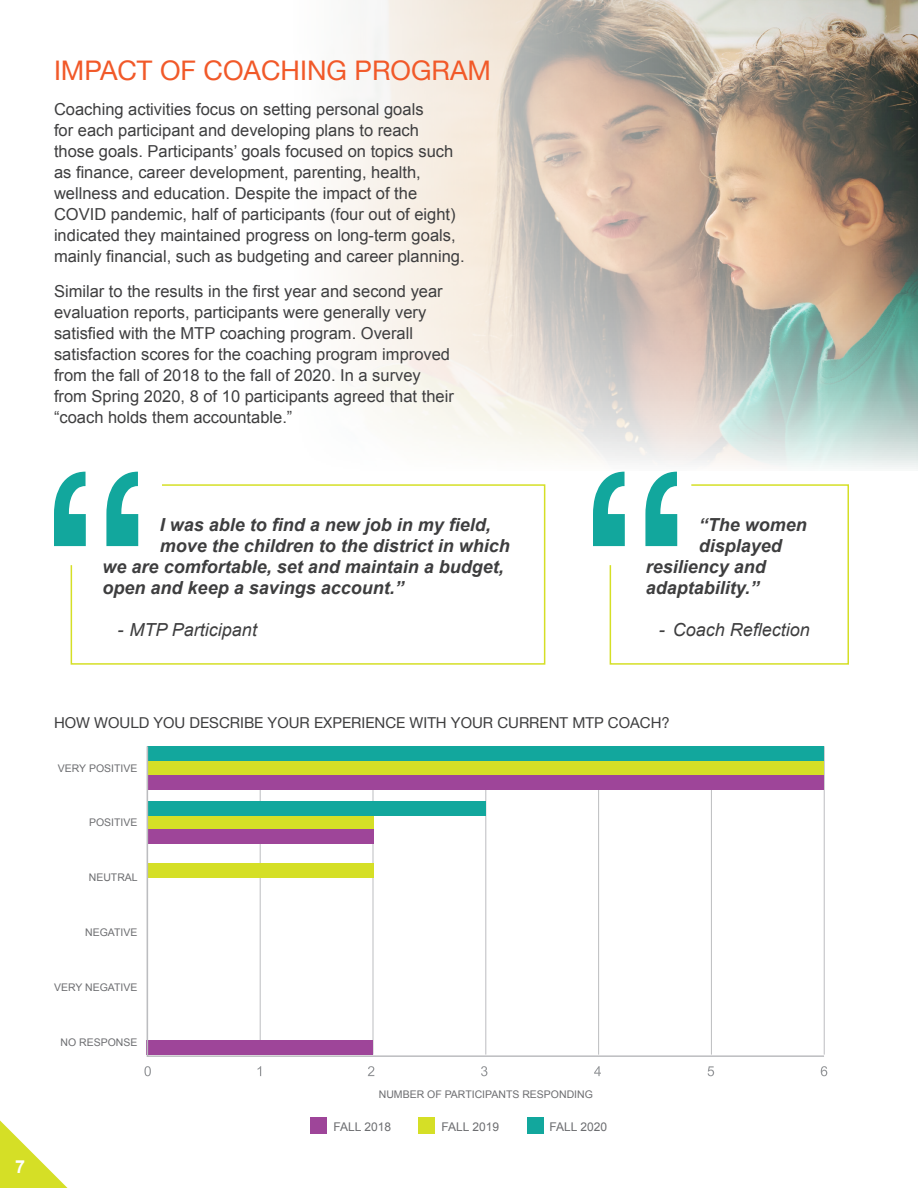
<style>
.page{position:relative;width:918px;height:1188px;background:#fff}
.page>*{position:absolute;margin:0;border:0;box-sizing:border-box;transform-origin:0 0}
.t1{font:27px "Helvetica Neue";color:#f15929}
.t2{font:italic 700 18px "Arial";color:#3e3e3f}
.t3{font:italic 18px "Arial";color:#3e3e3f}
.t4{font:700 18px "Arial";color:#fff}
.t5{font:16.5px/21px "Arial";color:#3e3e3f}
.t6{font:15px "Helvetica Neue";color:#3e3e3f}
.t7{font:12px "Arial";color:#6c6d70}
.t8{font:10.5px "Arial";color:#6c6d70}
</style>
<div class="page">
<svg style="left:0;top:1120px;width:68px;height:68px"></svg>
<img style="left:336px;top:0;width:582px;height:469px">
<hr style="left:824px;top:746px;width:1px;height:309px;background:#bcbdc0">
<hr style="left:711px;top:746px;width:1px;height:309px;background:#bcbdc0">
<hr style="left:598px;top:746px;width:1px;height:309px;background:#bcbdc0">
<hr style="left:373px;top:746px;width:1px;height:309px;background:#bcbdc0">
<hr style="left:486px;top:746px;width:1px;height:309px;background:#bcbdc0">
<hr style="left:260px;top:746px;width:1px;height:309px;background:#bcbdc0">
<div style="left:147px;top:761px;width:677px;height:14px;background:#d5df26"></div>
<div style="left:147px;top:775px;width:677px;height:14px;background:#9e4599"></div>
<div style="left:147px;top:746px;width:677px;height:15px;background:#12a79d"></div>
<div style="left:147px;top:863px;width:226px;height:14px;background:#d5df26"></div>
<div style="left:147px;top:1040px;width:226px;height:15px;background:#9e4599"></div>
<div style="left:147px;top:815px;width:226px;height:15px;background:#d5df26"></div>
<div style="left:147px;top:801px;width:338px;height:14px;background:#12a79d"></div>
<div style="left:147px;top:830px;width:226px;height:14px;background:#9e4599"></div>
<svg style="left:144px;top:1066px;width:7px;height:10px"></svg>
<svg style="left:258px;top:1066px;width:3px;height:10px"></svg>
<svg style="left:368px;top:1066px;width:6px;height:10px"></svg>
<svg style="left:481px;top:1066px;width:6px;height:10px"></svg>
<svg style="left:594px;top:1066px;width:7px;height:10px"></svg>
<svg style="left:708px;top:1066px;width:6px;height:10px"></svg>
<svg style="left:821px;top:1066px;width:6px;height:10px"></svg>
<div style="left:310px;top:1118px;width:16px;height:16px;background:#9e4599"></div>
<div style="left:419px;top:1118px;width:16px;height:16px;background:#d5df26"></div>
<div style="left:527px;top:1118px;width:16px;height:16px;background:#12a79d"></div>
<svg style="left:54px;top:472px;width:84px;height:74px"></svg>
<svg style="left:70px;top:484px;width:476px;height:181px"></svg>
<svg style="left:593px;top:472px;width:256px;height:193px"></svg>
<hr style="left:147px;top:1055px;width:677px;height:2px;background:#bcbdc0">
<hr style="left:147px;top:746px;width:1px;height:311px;background:#bcbdc0">
<p class="t1" style="left:54px;top:51px;width:439px">IMPACT OF COACHING PROGRAM</p>
<p class="t5" style="left:54px;top:99px;width:412px">Coaching activities focus on setting personal goals<br>for each participant and developing plans to reach<br>those goals. Participants’ goals focused on topics such as finance, career development, parenting, health, wellness and education. Despite the impact of the COVID pandemic, half of participants (four out of eight) indicated they maintained progress on long-term goals, mainly financial, such as budgeting and career planning.</p>
<p class="t5" style="left:54px;top:281px;width:401px">Similar to the results in the first year and second year evaluation reports, participants were generally very satisfied with the MTP coaching program. Overall satisfaction scores for the coaching program improved from the fall of 2018 to the fall of 2020. In a survey from Spring 2020, 8 of 10 participants agreed that their “coach holds them accountable.”</p>
<p class="t2" style="left:160px;top:513px;width:333px">I was able to find a new job in my field,</p>
<p class="t2" style="left:160px;top:534px;width:352px">move the children to the district in which</p>
<p class="t2" style="left:103px;top:555px;width:403px">we are comfortable, set and maintain a budget,</p>
<p class="t2" style="left:103px;top:576px;width:303px">open and keep a savings account.”</p>
<p class="t3" style="left:118px;top:618px;width:141px">- MTP Participant</p>
<p class="t2" style="left:699px;top:513px;width:110px">“The women</p>
<p class="t2" style="left:699px;top:534px;width:85px">displayed</p>
<p class="t2" style="left:646px;top:555px;width:122px">resiliency and</p>
<p class="t2" style="left:646px;top:576px;width:115px">adaptability.”</p>
<p class="t3" style="left:659px;top:618px;width:153px">- Coach Reflection</p>
<p class="t4" style="left:15px;top:1155px;width:12px">7</p>
<p class="t6" style="left:54px;top:712px;width:617px">HOW WOULD YOU DESCRIBE YOUR EXPERIENCE WITH YOUR CURRENT MTP COACH?</p>
<p class="t8" style="left:58px;top:761px;width:81px">VERY POSITIVE</p>
<p class="t8" style="left:89px;top:816px;width:50px">POSITIVE</p>
<p class="t8" style="left:89px;top:871px;width:51px">NEUTRAL</p>
<p class="t8" style="left:85px;top:925px;width:54px">NEGATIVE</p>
<p class="t8" style="left:54px;top:980px;width:85px">VERY NEGATIVE</p>
<p class="t8" style="left:60px;top:1035px;width:79px">NO RESPONSE</p>
<p class="t8" style="left:379px;top:1087px;width:216px">NUMBER OF PARTICIPANTS RESPONDING</p>
<p class="t7" style="left:333px;top:1119px;width:59px">FALL 2018</p>
<p class="t7" style="left:441px;top:1119px;width:59px">FALL 2019</p>
<p class="t7" style="left:549px;top:1119px;width:59px">FALL 2020</p>
</div>
